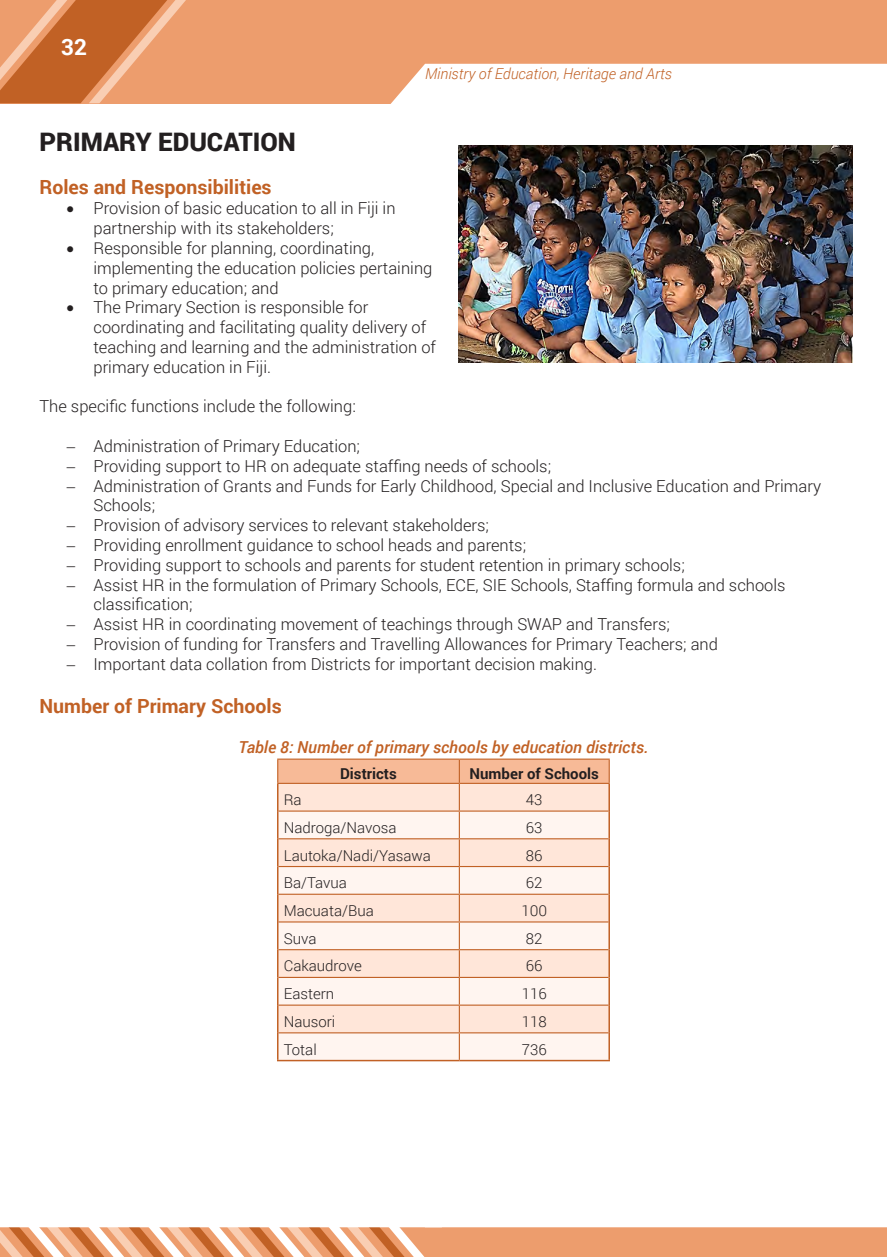
<style>
.page{position:relative;width:887px;height:1257px;background:#fff}
.page>*{position:absolute;margin:0;border:0;box-sizing:border-box;transform-origin:0 0}
.No_Spacing{font:900 25.5px "Roboto";color:#231f20}
.t1{font:700 22.5px "Roboto";color:#fff}
.t2{font:700 19.5px "Roboto";color:#c16125}
.No_Spacing-2{font:300 16.5px/19.8px "Roboto";color:#231f20}
.t3{font:italic 500 16.5px "Roboto";color:#c16125}
.t4{font:300 15px "Roboto";color:#231f20}
.t5{font:italic 300 15px "Roboto";color:#c16125}
.t6{font:700 15px "Roboto";color:#231f20}
</style>
<div class="page">
<div style="left:0;top:0;width:887px;height:103px;background:#ed9d6d"></div>
<div style="left:389px;top:64px;width:498px;height:40px;background:#fff"></div>
<hr style="left:277px;top:1060px;width:182px;height:1px;background:#c16125">
<hr style="left:459px;top:1060px;width:151px;height:1px;background:#c16125">
<hr style="left:277px;top:758px;width:182px;height:2px;background:#c16125">
<hr style="left:459px;top:758px;width:151px;height:2px;background:#c16125">
<svg style="left:277px;top:759px;width:333px;height:301px"></svg>
<hr style="left:277px;top:783px;width:182px;height:1px;background:#c16125">
<hr style="left:459px;top:783px;width:151px;height:1px;background:#c16125">
<img style="left:459px;top:146px;width:393px;height:217px">
<svg style="left:0;top:0;width:186px;height:103px"></svg>
<svg style="left:0;top:1227px;width:887px;height:30px"></svg>
<h2 class="t1" style="left:61px;top:31px;width:27px">32</h2>
<p class="t5" style="left:425px;top:64px;width:249px">Ministry of Education, Heritage and Arts</p>
<p class="No_Spacing" style="left:40px;top:124px;width:258px">PRIMARY EDUCATION</p>
<p class="t2" style="left:40px;top:174px;width:234px">Roles and Responsibilities</p>
<p class="No_Spacing-2" style="left:94px;top:198px;width:304px;text-indent:-27px">• Provision of basic education to all in Fiji in partnership with its stakeholders;</p>
<p class="No_Spacing-2" style="left:94px;top:238px;width:340px;text-indent:-27px">• Responsible for planning, coordinating, implementing the education policies pertaining to primary education; and</p>
<p class="No_Spacing-2" style="left:94px;top:297px;width:344px;text-indent:-27px">• The Primary Section is responsible for coordinating and facilitating quality delivery of teaching and learning and the administration of primary education in Fiji.</p>
<p class="No_Spacing-2" style="left:39px;top:396px;width:318px">The specific functions include the following:</p>
<p class="No_Spacing-2" style="left:66px;top:436px;width:295px">− Administration of Primary Education;</p>
<p class="No_Spacing-2" style="left:66px;top:455px;width:486px">− Providing support to HR on adequate staffing needs of schools;</p>
<p class="No_Spacing-2" style="left:93px;top:475px;width:729px;text-indent:-27px">− Administration of Grants and Funds for Early Childhood, Special and Inclusive Education and Primary<br>Schools;</p>
<p class="No_Spacing-2" style="left:66px;top:515px;width:424px">− Provision of advisory services to relevant stakeholders;</p>
<p class="No_Spacing-2" style="left:66px;top:535px;width:461px">− Providing enrollment guidance to school heads and parents;</p>
<p class="No_Spacing-2" style="left:66px;top:554px;width:620px">− Providing support to schools and parents for student retention in primary schools;</p>
<p class="No_Spacing-2" style="left:93px;top:574px;width:694px;text-indent:-27px">− Assist HR in the formulation of Primary Schools, ECE, SIE Schools, Staffing formula and schools classification;</p>
<p class="No_Spacing-2" style="left:66px;top:614px;width:605px">− Assist HR in coordinating movement of teachings through SWAP and Transfers;</p>
<p class="No_Spacing-2" style="left:66px;top:634px;width:653px">− Provision of funding for Transfers and Travelling Allowances for Primary Teachers; and</p>
<p class="No_Spacing-2" style="left:66px;top:653px;width:532px">− Important data collation from Districts for important decision making.</p>
<p class="t2" style="left:40px;top:692px;width:244px">Number of Primary Schools</p>
<p class="t3" style="left:238px;top:735px;width:412px">Table 8: Number of primary schools by education districts.</p>
<p class="t6" style="left:340px;top:763px;width:58px">Districts</p>
<p class="t6" style="left:470px;top:763px;width:131px">Number of Schools</p>
<p class="t4" style="left:284px;top:789px;width:19px">Ra</p>
<p class="t4" style="left:526px;top:789px;width:18px">43</p>
<p class="t4" style="left:284px;top:817px;width:114px">Nadroga/Navosa</p>
<p class="t4" style="left:526px;top:817px;width:18px">63</p>
<p class="t4" style="left:284px;top:845px;width:149px">Lautoka/Nadi/Yasawa</p>
<p class="t4" style="left:526px;top:845px;width:18px">86</p>
<p class="t4" style="left:284px;top:872px;width:65px">Ba/Tavua</p>
<p class="t4" style="left:526px;top:872px;width:18px">62</p>
<p class="t4" style="left:284px;top:900px;width:91px">Macuata/Bua</p>
<p class="t4" style="left:521px;top:900px;width:27px">100</p>
<p class="t4" style="left:284px;top:928px;width:34px">Suva</p>
<p class="t4" style="left:526px;top:928px;width:18px">82</p>
<p class="t4" style="left:284px;top:956px;width:79px">Cakaudrove</p>
<p class="t4" style="left:526px;top:956px;width:18px">66</p>
<p class="t4" style="left:284px;top:983px;width:52px">Eastern</p>
<p class="t4" style="left:522px;top:983px;width:26px">116</p>
<p class="t4" style="left:284px;top:1011px;width:53px">Nausori</p>
<p class="t4" style="left:522px;top:1011px;width:26px">118</p>
<p class="t4" style="left:284px;top:1039px;width:34px">Total</p>
<p class="t4" style="left:522px;top:1039px;width:26px">736</p>
</div>
